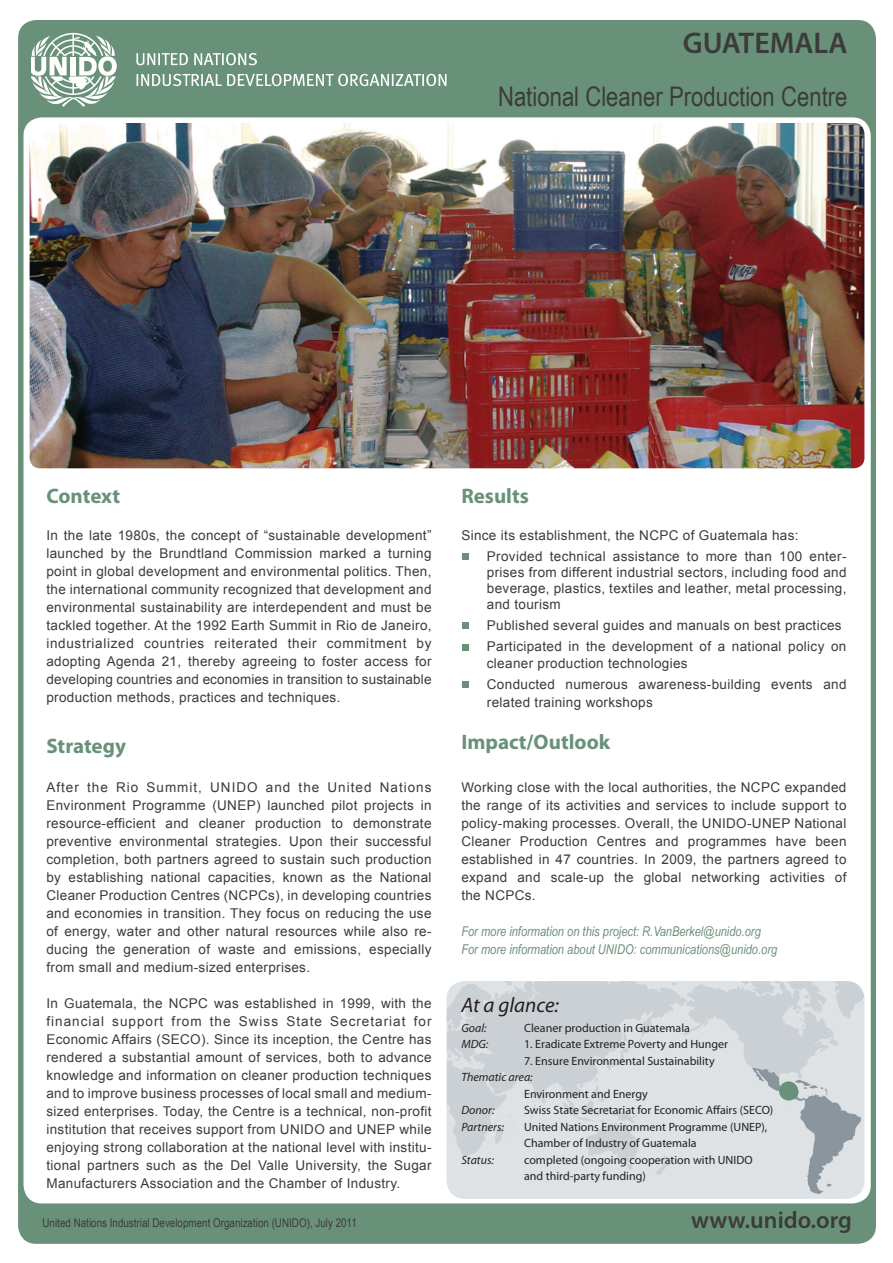
<style>
.page{position:relative;width:893px;height:1263px;background:#fff}
.page>*{position:absolute;margin:0;border:0;box-sizing:border-box;transform-origin:0 0}
.project_title_Trade{font:600 30px "Myriad Pro";color:#3c3b3b}
.project_title_Trade-2{font:27px "Arial Narrow";color:#3c3b3b}
.t1{font:600 24px "Myriad Pro";color:#3c3b3b}
.t2{font:700 21px "Myriad Pro";color:#69917a}
.t3{font:italic 21px "Myriad Pro";color:#231f20}
.Arial_narrow_body9_1{font:13.5px/18px "Arial";letter-spacing:.025em;color:#3c3b3b;text-align:justify}
.Bullets_Arial_Narrow{font:13.5px/16.2px "Arial";letter-spacing:.025em;color:#3c3b3b}
.Arial_narrow_Red{font:italic 13.5px "Arial Narrow";color:#69917a}
.Subhead_Red{font:13.5px "Arial";letter-spacing:.025em;color:#3c3b3b}
.at_a_glance_copy_bla{font:12px/16.5px "Myriad Pro";color:#231f20}
.t4{font:12px "Arial Narrow";color:#3c3b3b}
.t5{font:italic 12px "Myriad Pro";color:#231f20}
</style>
<div class="page">
<div style="left:18px;top:20px;width:858px;height:1224px;background:#69917a;border-radius:18px"></div>
<div style="left:24px;top:117px;width:847px;height:1086px;background:#fff;border-radius:18px"></div>
<img style="left:30px;top:123px;width:834px;height:345px">
<img style="left:446px;top:981px;width:418px;height:218px">
<div style="left:462px;top:681px;width:7px;height:7px;background:#69917a"></div>
<svg style="left:137px;top:74px;width:309px;height:12px"></svg>
<svg style="left:136px;top:53px;width:121px;height:12px"></svg>
<svg style="left:31px;top:33px;width:86px;height:74px"></svg>
<div style="left:462px;top:553px;width:7px;height:7px;background:#69917a"></div>
<div style="left:462px;top:622px;width:7px;height:7px;background:#69917a"></div>
<div style="left:462px;top:644px;width:7px;height:6px;background:#69917a"></div>
<div style="left:779px;top:1081px;width:19px;height:19px;background:#69917a;border-radius:50%"></div>
<p class="project_title_Trade" style="left:683px;top:24px;width:166px">GUATEMALA</p>
<p class="project_title_Trade-2" style="left:498px;top:77px;width:351px">National Cleaner Production Centre</p>
<p class="t2" style="left:46px;top:482px;width:75px">Context</p>
<p class="Arial_narrow_body9_1" style="left:46px;top:526px;width:387px">In the late 1980s, the concept of “sustainable development” launched by the Brundtland Commission marked a turning point in global development and environmental politics. Then, the international community recognized that development and environmental sustainability are interdependent and must be tackled together. At the 1992 Earth Summit in Rio de Janeiro, industrialized countries reiterated their commitment by adopting Agenda 21, thereby agreeing to foster access for developing countries and economies in transition to sustainable production methods, practices and techniques.</p>
<p class="t2" style="left:46px;top:732px;width:81px">Strategy</p>
<p class="Arial_narrow_body9_1" style="left:46px;top:778px;width:387px">After the Rio Summit, UNIDO and the United Nations Environment Programme (UNEP) launched pilot projects in resource-efficient and cleaner production to demonstrate preventive environmental strategies. Upon their successful completion, both partners agreed to sustain such production by establishing national capacities, known as the National Cleaner Production Centres (NCPCs), in developing countries and economies in transition. They focus on reducing the use of energy, water and other natural resources while also re&shy;ducing the generation of waste and emissions, especially from small and medium-sized enterprises.</p>
<p class="Arial_narrow_body9_1" style="left:46px;top:994px;width:387px">In Guatemala, the NCPC was established in 1999, with the financial support from the Swiss State Secretariat for Economic Affairs (SECO). Since its inception, the Centre has rendered a substantial amount of services, both to advance knowledge and information on cleaner production techniques and to improve business processes of local small and medium&shy;sized enterprises. Today, the Centre is a technical, non-profit institution that receives support from UNIDO and UNEP while enjoying strong collaboration at the national level with institu&shy;tional partners such as the Del Valle University, the Sugar Manufacturers Association and the Chamber of Industry.</p>
<p class="t2" style="left:461px;top:482px;width:69px">Results</p>
<p class="Subhead_Red" style="left:461px;top:526px;width:339px">Since its establishment, the NCPC of Guatemala has:</p>
<p class="Bullets_Arial_Narrow" style="left:487px;top:548px;width:361px;text-align:justify;text-indent:-26px">• Provided technical assistance to more than 100 enter&shy;prises from different industrial sectors, including food and beverage, plastics, textiles and leather, metal processing, and tourism</p>
<p class="Bullets_Arial_Narrow" style="left:461px;top:617px;width:382px">• Published several guides and manuals on best practices</p>
<p class="Bullets_Arial_Narrow" style="left:487px;top:639px;width:361px;text-indent:-26px">• Participated in the development of a national policy on cleaner production technologies</p>
<p class="Bullets_Arial_Narrow" style="left:487px;top:675px;width:361px;line-height:18px;text-indent:-26px">• Conducted numerous awareness-building events and related training workshops</p>
<p class="t2" style="left:461px;top:729px;width:150px">Impact/Outlook</p>
<p class="Arial_narrow_body9_1" style="left:461px;top:778px;width:387px">Working close with the local authorities, the NCPC expanded the range of its activities and services to include support to policy-making processes. Overall, the UNIDO-UNEP National Cleaner Production Centres and programmes have been established in 47 countries. In 2009, the partners agreed to expand and scale-up the global networking activities of the NCPCs.</p>
<p class="Arial_narrow_Red" style="left:461px;top:922px;width:301px">For more information on this project: R.VanBerkel@unido.org</p>
<p class="Arial_narrow_Red" style="left:461px;top:940px;width:317px">For more information about UNIDO: communications@unido.org</p>
<p class="t3" style="left:461px;top:992px;width:99px">At a glance:</p>
<p class="at_a_glance_copy_bla" style="left:524px;top:1019px;width:167px">Cleaner production in Guatemala</p>
<p class="at_a_glance_copy_bla" style="left:524px;top:1036px;width:206px">1. Eradicate Extreme Poverty and Hunger</p>
<p class="at_a_glance_copy_bla" style="left:524px;top:1052px;width:192px">7. Ensure Environmental Sustainability</p>
<p class="at_a_glance_copy_bla" style="left:524px;top:1085px;width:125px">Environment and Energy</p>
<p class="at_a_glance_copy_bla" style="left:524px;top:1102px;width:251px">Swiss State Secretariat for Economic Affairs (SECO)</p>
<p class="at_a_glance_copy_bla" style="left:524px;top:1118px;width:245px">United Nations Environment Programme (UNEP),</p>
<p class="at_a_glance_copy_bla" style="left:524px;top:1135px;width:174px">Chamber of Industry of Guatemala</p>
<p class="at_a_glance_copy_bla" style="left:524px;top:1151px;width:230px">completed (ongoing cooperation with UNIDO and third-party funding)</p>
<p class="t5" style="left:461px;top:1020px;width:27px">Goal:</p>
<p class="t5" style="left:461px;top:1037px;width:29px">MDG:</p>
<p class="t5" style="left:461px;top:1070px;width:73px">Thematic area:</p>
<p class="t5" style="left:461px;top:1103px;width:35px">Donor:</p>
<p class="t5" style="left:461px;top:1119px;width:44px">Partners:</p>
<p class="t5" style="left:461px;top:1152px;width:34px">Status:</p>
<p class="t4" style="left:43px;top:1214px;width:316px">United Nations Industrial Development Organization (UNIDO), July 2011</p>
<p class="t1" style="left:691px;top:1204px;width:162px">www.unido.org</p>
</div>
